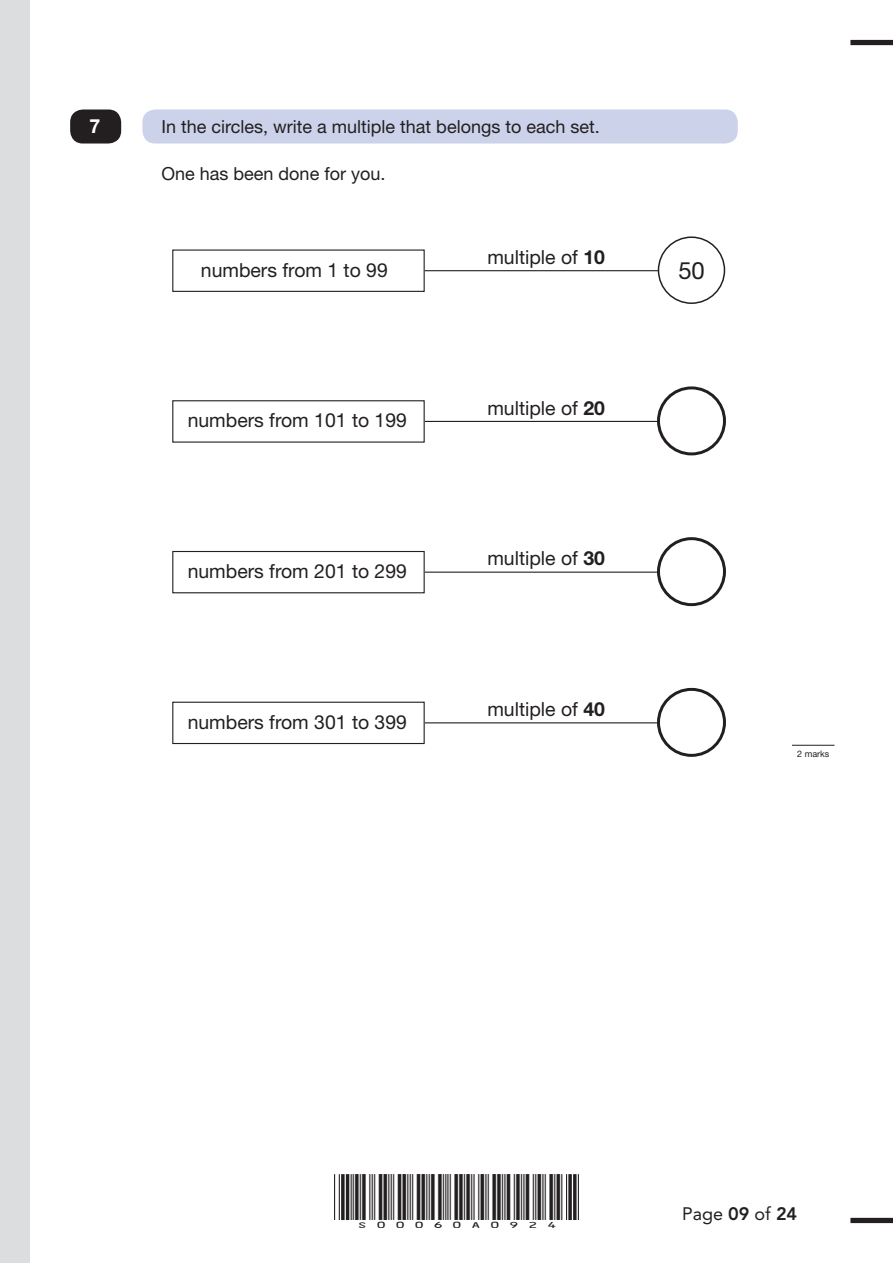
<style>
.page{position:relative;width:893px;height:1263px;background:#fff}
.page>*{position:absolute;margin:0;border:0;box-sizing:border-box;transform-origin:0 0}
.t1{font:23.85px "Helvetica Neue LT Std";color:#231f20}
.t2{font:700 19.5px "Helvetica Neue LT Std";color:#fff}
.t3{font:19.35px "Helvetica Neue LT Std";color:#231f20}
.t4{font:18px "Helvetica Neue LT Std";color:#231f20}
.t5{font:18px "Avenir LT Std";color:#231f20}
.t6{font:15px "ID Automation HC39 M";color:#231f20;scale:1.3 1}
.t7{font:9px "Helvetica Neue LT Std";color:#231f20}
.s1{font-weight:700}
.s2{font-weight:800}
</style>
<div class="page">
<div style="left:0;top:0;width:30px;height:1263px;background:#dcdddf"></div>
<div style="left:142px;top:109px;width:596px;height:35px;background:#cbd2ea;border-radius:13px"></div>
<div style="left:172px;top:400px;width:253px;height:43px;border:1px solid #231f20"></div>
<hr style="left:425px;top:421px;width:246px;height:1px;background:#231f20">
<div style="left:658px;top:388px;width:66px;height:66px;background:#fff;border-radius:50%"></div>
<div style="left:657px;top:386px;width:69px;height:69px;border:3px solid #231f20;border-radius:50%"></div>
<div style="left:172px;top:551px;width:253px;height:42px;border:1px solid #231f20"></div>
<hr style="left:425px;top:572px;width:246px;height:1px;background:#231f20">
<div style="left:658px;top:539px;width:66px;height:66px;background:#fff;border-radius:50%"></div>
<div style="left:657px;top:537px;width:69px;height:69px;border:3px solid #231f20;border-radius:50%"></div>
<div style="left:172px;top:702px;width:253px;height:42px;border:1px solid #231f20"></div>
<hr style="left:425px;top:722px;width:246px;height:1px;background:#231f20">
<div style="left:658px;top:689px;width:66px;height:66px;background:#fff;border-radius:50%"></div>
<div style="left:657px;top:688px;width:69px;height:69px;border:3px solid #231f20;border-radius:50%"></div>
<div style="left:172px;top:249px;width:253px;height:43px;border:1px solid #231f20"></div>
<hr style="left:425px;top:270px;width:246px;height:1px;background:#231f20">
<div style="left:658px;top:237px;width:66px;height:66px;background:#fff;border-radius:50%"></div>
<div style="left:658px;top:236px;width:67px;height:68px;border:1px solid #231f20;border-radius:50%"></div>
<div style="left:70px;top:109px;width:51px;height:35px;background:#231f20;border-radius:13px"></div>
<hr style="left:792px;top:745px;width:42px;height:1px;background:#231f20">
<div style="left:850px;top:1218px;width:43px;height:5px;background:#231f20"></div>
<div style="left:850px;top:40px;width:43px;height:5px;background:#231f20"></div>
<hr style="left:351px;top:1174px;width:1px;height:46px;background:#231f20">
<hr style="left:339px;top:1174px;width:1px;height:46px;background:#231f20">
<hr style="left:334px;top:1174px;width:1px;height:46px;background:#231f20">
<hr style="left:346px;top:1174px;width:3px;height:46px;background:#231f20">
<svg style="left:341px;top:1174px;width:4px;height:46px"></svg>
<hr style="left:578px;top:1174px;width:1px;height:46px;background:#231f20">
<hr style="left:566px;top:1174px;width:1px;height:46px;background:#231f20">
<hr style="left:561px;top:1174px;width:1px;height:46px;background:#231f20">
<svg style="left:573px;top:1174px;width:4px;height:46px"></svg>
<svg style="left:568px;top:1174px;width:4px;height:46px"></svg>
<p class="t2" style="left:89px;top:114px;width:12px">7</p>
<p class="t4" style="left:162px;top:116px;width:440px">In the circles, write a multiple that belongs to each set.</p>
<p class="t4" style="left:162px;top:162px;width:225px">One has been done for you.</p>
<p class="t3" style="left:487px;top:245px;width:119px">multiple of <span class="s1">10</span></p>
<p class="t3" style="left:201px;top:258px;width:188px">numbers from 1 to 99</p>
<p class="t1" style="left:678px;top:256px;width:28px">50</p>
<p class="t3" style="left:188px;top:409px;width:221px">numbers from 101 to 199</p>
<p class="t3" style="left:188px;top:560px;width:221px">numbers from 201 to 299</p>
<p class="t3" style="left:188px;top:710px;width:221px">numbers from 301 to 399</p>
<p class="t3" style="left:487px;top:396px;width:119px">multiple of <span class="s1">20</span></p>
<p class="t3" style="left:487px;top:547px;width:119px">multiple of <span class="s1">30</span></p>
<p class="t3" style="left:487px;top:697px;width:119px">multiple of <span class="s1">40</span></p>
<p class="t7" style="left:797px;top:748px;width:34px">2 marks</p>
<p class="t6" style="left:353px;top:1206px;width:162px">S00060A0924</p>
<p class="t5" style="left:682px;top:1204px;width:117px">Page <span class="s2">09</span> of <span class="s2">24</span></p>
</div>
